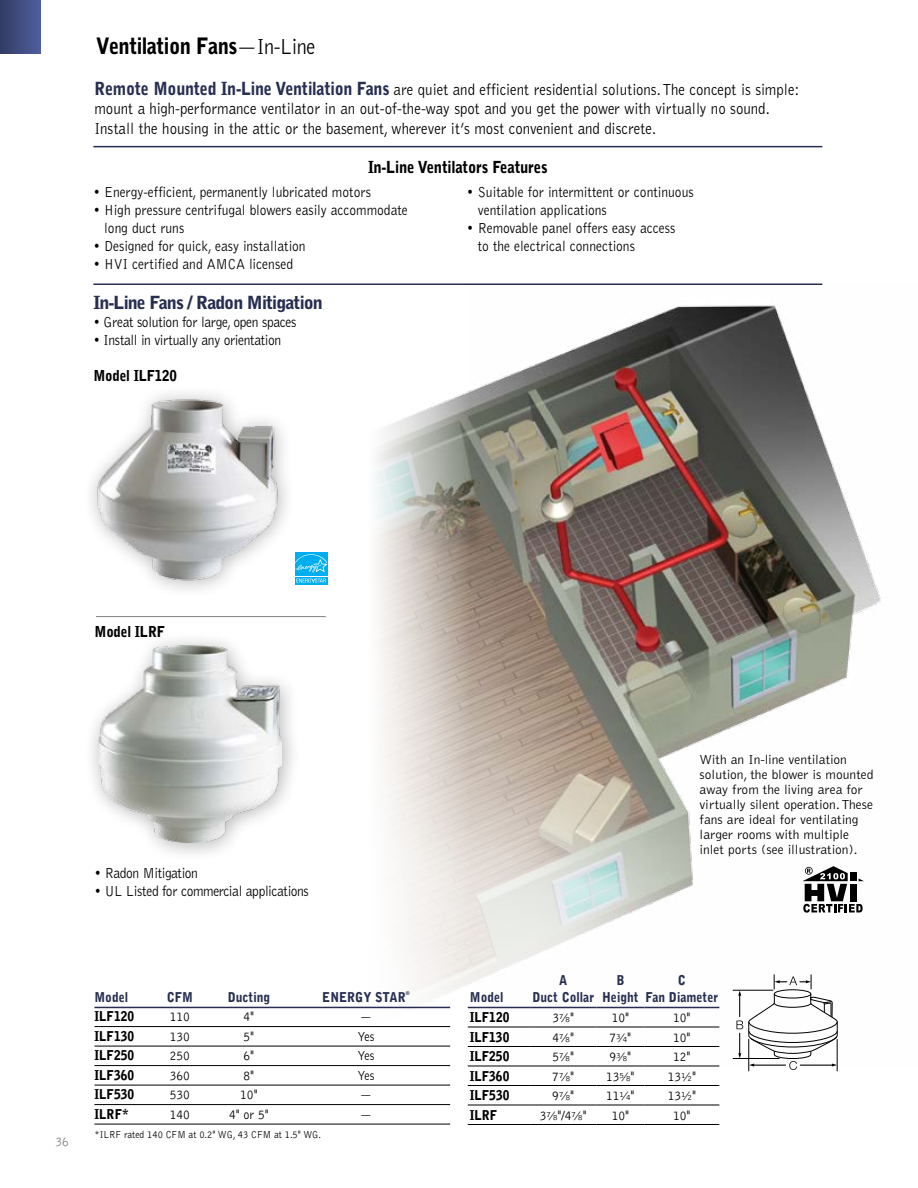
<style>
.page{position:relative;width:918px;height:1188px;background:#fff}
.page>*{position:absolute;margin:0;border:0;box-sizing:border-box;transform-origin:0 0}
.t1{font:900 22.5px "Bell Gothic";letter-spacing:-.025em;color:#000;scale:.9 1}
.t2{font:900 18px "Bell Gothic";letter-spacing:-.05em;color:#272e51}
.t3{font:300 16.5px/19.8px "Bell Gothic";color:#000;scale:.9 1}
.t4{font:900 16.5px "Bell Gothic";letter-spacing:-.015em;color:#000;scale:.9 1}
.t5{font:300 15px/18px "Bell Gothic";color:#000;scale:.9 1}
.t6{font:300 15px "Bell Gothic";letter-spacing:-.025em;color:#000;scale:.9 1}
.t7{font:900 15px "Bell Gothic";letter-spacing:-.015em;color:#000;scale:.9 1}
.t8{font:300 13.5px/15px "Bell Gothic";color:#000}
.t9{font:300 13.5px "Bell Gothic";color:#000;scale:.9 1}
.t10{font:900 13.5px "Bell Gothic";letter-spacing:-.005em;color:#000;scale:.9 1}
.t11{font:900 13.5px/16.5px "Bell Gothic";color:#272e51;text-align:center;scale:.9 1}
.t12{font:300 13.5px "Bell Gothic";color:#808285;scale:.9 1}
.t13{font:300 10.5px "Bell Gothic";color:#000;scale:.9 1}
.t14{font:900 5.4px "Bell Gothic";color:#272e51;scale:.9 1}
.s1{font-weight:300}
.s2{font-weight:900;font-size:18px;color:#272e51}
.s3{font-size:8.1px}
</style>
<div class="page">
<img style="left:94px;top:284px;width:791px;height:782px">
<div style="left:82px;top:384px;width:214px;height:215px;background:#fff"></div>
<img style="left:94px;top:395px;width:188px;height:190px">
<div style="left:82px;top:630px;width:219px;height:233px;background:#000;opacity:.3"></div>
<img style="left:98px;top:646px;width:183px;height:197px">
<hr style="left:93px;top:284px;width:729px;height:1px;background:#272e51">
<hr style="left:93px;top:146px;width:729px;height:1px;background:#272e51">
<hr style="left:94px;top:1007px;width:356px;height:1px;background:#272e51">
<hr style="left:94px;top:1026px;width:356px;height:1px;background:#000">
<hr style="left:94px;top:1046px;width:356px;height:1px;background:#000">
<hr style="left:94px;top:1065px;width:356px;height:1px;background:#000">
<hr style="left:94px;top:1085px;width:356px;height:1px;background:#000">
<hr style="left:94px;top:1104px;width:356px;height:1px;background:#000">
<hr style="left:94px;top:1124px;width:356px;height:1px;background:#000">
<svg style="left:802px;top:866px;width:62px;height:47px"></svg>
<hr style="left:733px;top:990px;width:40px;height:1px;background:#000">
<hr style="left:733px;top:1058px;width:46px;height:1px;background:#000">
<svg style="left:736px;top:975px;width:102px;height:96px"></svg>
<hr style="left:468px;top:1027px;width:62px;height:1px;background:#000">
<hr style="left:530px;top:1027px;width:66px;height:1px;background:#000">
<hr style="left:596px;top:1027px;width:48px;height:1px;background:#000">
<hr style="left:644px;top:1027px;width:75px;height:1px;background:#000">
<hr style="left:468px;top:1046px;width:62px;height:1px;background:#000">
<hr style="left:530px;top:1046px;width:66px;height:1px;background:#000">
<hr style="left:596px;top:1046px;width:48px;height:1px;background:#000">
<hr style="left:644px;top:1046px;width:75px;height:1px;background:#000">
<hr style="left:468px;top:1066px;width:62px;height:1px;background:#000">
<hr style="left:530px;top:1066px;width:66px;height:1px;background:#000">
<hr style="left:596px;top:1066px;width:48px;height:1px;background:#000">
<hr style="left:644px;top:1066px;width:75px;height:1px;background:#000">
<hr style="left:468px;top:1085px;width:62px;height:1px;background:#000">
<hr style="left:530px;top:1085px;width:66px;height:1px;background:#000">
<hr style="left:596px;top:1085px;width:48px;height:1px;background:#000">
<hr style="left:644px;top:1085px;width:75px;height:1px;background:#000">
<hr style="left:468px;top:1105px;width:62px;height:1px;background:#000">
<hr style="left:530px;top:1105px;width:66px;height:1px;background:#000">
<hr style="left:596px;top:1105px;width:48px;height:1px;background:#000">
<hr style="left:644px;top:1105px;width:75px;height:1px;background:#000">
<hr style="left:468px;top:1124px;width:62px;height:1px;background:#000">
<hr style="left:530px;top:1124px;width:66px;height:1px;background:#000">
<hr style="left:596px;top:1124px;width:48px;height:1px;background:#000">
<hr style="left:644px;top:1124px;width:75px;height:1px;background:#000">
<hr style="left:468px;top:1007px;width:62px;height:1px;background:#272e51">
<hr style="left:530px;top:1007px;width:66px;height:1px;background:#272e51">
<hr style="left:596px;top:1007px;width:48px;height:1px;background:#272e51">
<hr style="left:644px;top:1007px;width:75px;height:1px;background:#272e51">
<div style="left:295px;top:552px;width:32px;height:33px;background:#00aeef"></div>
<svg style="left:295px;top:554px;width:32px;height:29px"></svg>
<div style="left:0;top:0;width:40px;height:54px;background:linear-gradient(to right,#333c64,#4d5c9b)"></div>
<hr style="left:96px;top:616px;width:230px;height:1px;background:#808285">
<h1 class="t1" style="left:96px;top:33px;width:245px">Ventilation Fans<span class="s1">—In-Line</span></h1>
<p class="t3" style="left:94px;top:80px;width:785px"><span class="s2">Remote Mounted In-Line Ventilation Fans</span> are quiet and efficient residential solutions. The concept is simple: mount a high-performance ventilator in an out-of-the-way spot and you get the power with virtually no sound.<br>Install the housing in the attic or the basement, wherever it’s most convenient and discrete.</p>
<p class="t4" style="left:368px;top:158px;width:201px">In-Line Ventilators Features</p>
<p class="t5" style="left:93px;top:183px;width:310px">• Energy-efficient, permanently lubricated motors</p>
<p class="t5" style="left:104px;top:201px;width:339px;text-indent:-11px">• High pressure centrifugal blowers easily accommodate long duct runs</p>
<p class="t5" style="left:93px;top:237px;width:237px">• Designed for quick, easy installation</p>
<p class="t5" style="left:93px;top:255px;width:224px">• HVI certified and AMCA licensed</p>
<p class="t2" style="left:93px;top:292px;width:231px">In-Line Fans / Radon Mitigation</p>
<p class="t6" style="left:93px;top:314px;width:227px">• Great solution for large, open spaces</p>
<p class="t6" style="left:93px;top:332px;width:210px">• Install in virtually any orientation</p>
<p class="t7" style="left:93px;top:367px;width:94px">Model ILF120</p>
<p class="t5" style="left:478px;top:183px;width:241px;text-indent:-11px">• Suitable for intermittent or continuous ventilation applications</p>
<p class="t5" style="left:478px;top:219px;width:221px;text-indent:-11px">• Removable panel offers easy access to the electrical connections</p>
<p class="t7" style="left:95px;top:623px;width:80px">Model ILRF</p>
<p class="t6" style="left:95px;top:865px;width:116px">• Radon Mitigation</p>
<p class="t6" style="left:95px;top:883px;width:240px">• UL Listed for commercial applications</p>
<p class="t12" style="left:56px;top:1134px;width:17px">36</p>
<p class="t11" style="left:94px;top:989px;width:39px">Model</p>
<p class="t11" style="left:167px;top:989px;width:31px">CFM</p>
<p class="t11" style="left:228px;top:989px;width:49px">Ducting</p>
<p class="t11" style="left:322px;top:989px;width:94px">ENERGY STAR</p>
<p class="t14" style="left:406px;top:990px;width:6px">®</p>
<p class="t10" style="left:94px;top:1009px;width:46px">ILF120</p>
<p class="t9" style="left:170px;top:1010px;width:24px">110</p>
<p class="t9" style="left:244px;top:1010px;width:14px">4"</p>
<p class="t9" style="left:360px;top:1010px;width:15px">—</p>
<p class="t10" style="left:94px;top:1028px;width:46px">ILF130</p>
<p class="t9" style="left:170px;top:1029px;width:24px">130</p>
<p class="t9" style="left:244px;top:1029px;width:14px">5"</p>
<p class="t9" style="left:357px;top:1029px;width:20px">Yes</p>
<p class="t10" style="left:94px;top:1048px;width:46px">ILF250</p>
<p class="t9" style="left:170px;top:1049px;width:24px">250</p>
<p class="t9" style="left:244px;top:1049px;width:14px">6"</p>
<p class="t9" style="left:357px;top:1049px;width:20px">Yes</p>
<p class="t10" style="left:94px;top:1067px;width:46px">ILF360</p>
<p class="t9" style="left:170px;top:1068px;width:24px">360</p>
<p class="t9" style="left:244px;top:1068px;width:14px">8"</p>
<p class="t9" style="left:357px;top:1068px;width:20px">Yes</p>
<p class="t10" style="left:94px;top:1087px;width:46px">ILF530</p>
<p class="t9" style="left:170px;top:1088px;width:24px">530</p>
<p class="t9" style="left:240px;top:1088px;width:21px">10"</p>
<p class="t9" style="left:360px;top:1088px;width:15px">—</p>
<p class="t10" style="left:94px;top:1106px;width:40px">ILRF*</p>
<p class="t9" style="left:170px;top:1107px;width:24px">140</p>
<p class="t9" style="left:229px;top:1107px;width:46px">4" or 5"</p>
<p class="t9" style="left:360px;top:1107px;width:15px">—</p>
<p class="t13" style="left:94px;top:1129px;width:253px">*ILRF rated 140 CFM at 0.2" WG, 43 CFM at 1.5" WG.</p>
<p class="t8" style="left:700px;top:753px;width:176px">With an In-line ventilation solution, the blower is mounted away from the living area for virtually silent operation. These fans are ideal for ventilating larger rooms with multiple inlet ports (see illustration).</p>
<p class="t11" style="left:470px;top:989px;width:39px">Model</p>
<p class="t11" style="left:532px;top:972px;width:70px">A<br>Duct Collar</p>
<p class="t11" style="left:602px;top:972px;width:42px">B<br>Height</p>
<p class="t11" style="left:646px;top:972px;width:82px">C<br>Fan Diameter</p>
<p class="t10" style="left:470px;top:1010px;width:45px">ILF120</p>
<p class="t9" style="left:552px;top:1011px;width:26px">3<sup>7</sup>⁄<span class="s3">8</span>"</p>
<p class="t9" style="left:612px;top:1011px;width:21px">10"</p>
<p class="t9" style="left:673px;top:1011px;width:21px">10"</p>
<p class="t10" style="left:470px;top:1029px;width:45px">ILF130</p>
<p class="t9" style="left:552px;top:1030px;width:26px">4<sup>7</sup>⁄<span class="s3">8</span>"</p>
<p class="t9" style="left:609px;top:1030px;width:26px">7<sup>3</sup>⁄<span class="s3">4</span>"</p>
<p class="t9" style="left:673px;top:1030px;width:21px">10"</p>
<p class="t10" style="left:470px;top:1049px;width:45px">ILF250</p>
<p class="t9" style="left:552px;top:1050px;width:26px">5<sup>7</sup>⁄<span class="s3">8</span>"</p>
<p class="t9" style="left:609px;top:1050px;width:26px">9<sup>3</sup>⁄<span class="s3">8</span>"</p>
<p class="t9" style="left:673px;top:1050px;width:21px">12"</p>
<p class="t10" style="left:470px;top:1068px;width:45px">ILF360</p>
<p class="t9" style="left:552px;top:1069px;width:26px">7<sup>7</sup>⁄<span class="s3">8</span>"</p>
<p class="t9" style="left:606px;top:1069px;width:33px">13<sup>5</sup>⁄<span class="s3">8</span>"</p>
<p class="t9" style="left:668px;top:1069px;width:33px">13<sup>1</sup>⁄<span class="s3">2</span>"</p>
<p class="t10" style="left:470px;top:1088px;width:45px">ILF530</p>
<p class="t9" style="left:552px;top:1089px;width:26px">9<sup>7</sup>⁄<span class="s3">8</span>"</p>
<p class="t9" style="left:606px;top:1089px;width:33px">11<sup>1</sup>⁄<span class="s3">4</span>"</p>
<p class="t9" style="left:668px;top:1089px;width:33px">13<sup>1</sup>⁄<span class="s3">2</span>"</p>
<p class="t10" style="left:470px;top:1107px;width:32px">ILRF</p>
<p class="t9" style="left:540px;top:1108px;width:54px">3<sup>7</sup>⁄<span class="s3">8</span>"/4<sup>7</sup>⁄<span class="s3">8</span>"</p>
<p class="t9" style="left:612px;top:1108px;width:21px">10"</p>
<p class="t9" style="left:673px;top:1108px;width:21px">10"</p>
</div>
